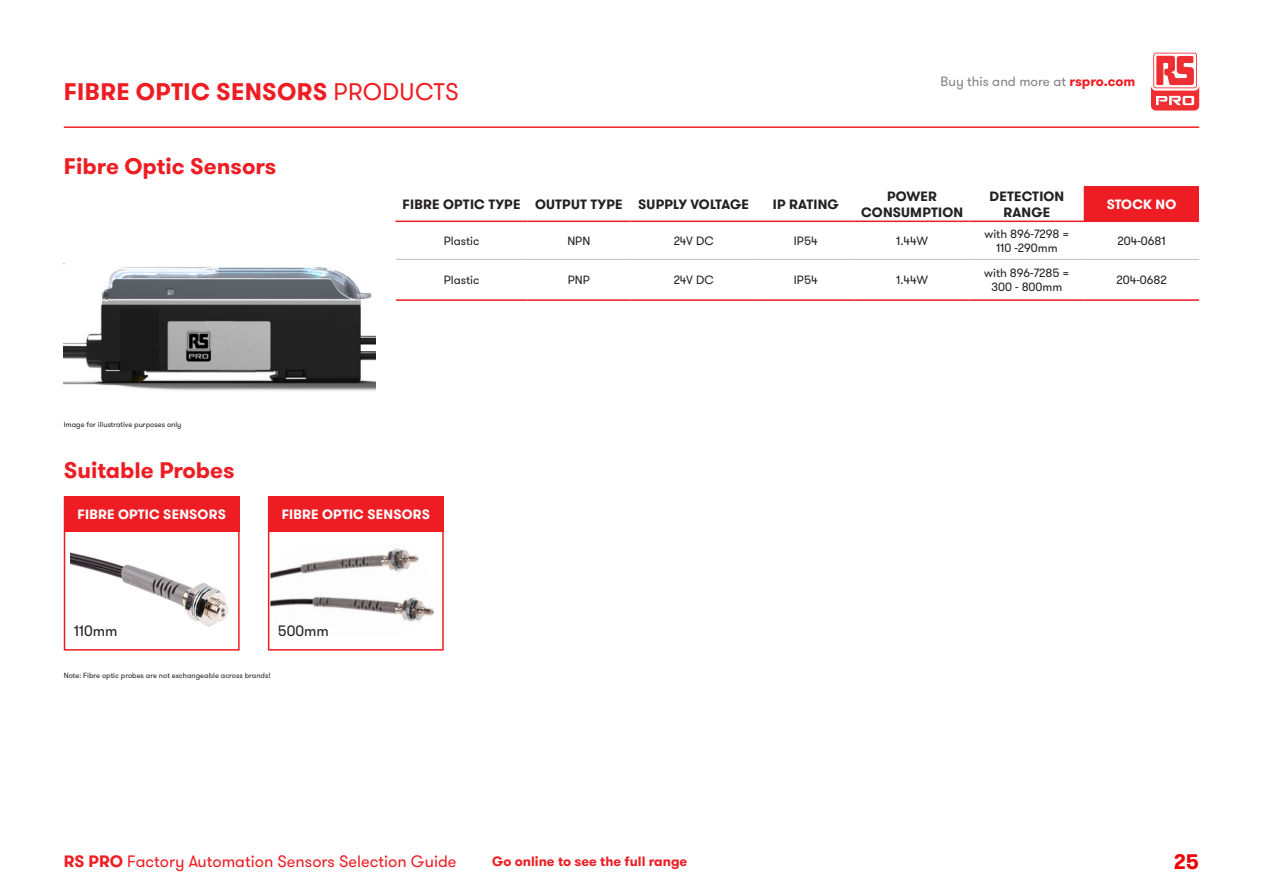
<style>
.page{position:relative;width:1263px;height:893px;background:#fff}
.page>*{position:absolute;margin:0;border:0;box-sizing:border-box;transform-origin:0 0}
.Category_H1{font:700 24px "GT Walsheim";letter-spacing:.015em;color:#ee1d23}
.Category_Header{font:700 22.5px "GT Walsheim";color:#ee1d23}
.t1{font:700 21px "GT Walsheim";color:#ef0000}
.t2{font:16.5px "GT Walsheim";color:#ee1d23}
.t3{font:15px "GT Walsheim";color:#231f20}
.Table_Header{font:700 13.5px/16.2px "GT Walsheim";letter-spacing:.015em;color:#231f20;text-align:center}
.Category_Header-2{font:700 13.5px "GT Walsheim";letter-spacing:.015em;color:#fff}
.t4{font:13.5px "GT Walsheim";color:#808285}
.t5{font:700 13.5px "GT Walsheim";color:#ee1d23}
.Table_Header-2{font:700 13.5px "GT Walsheim";letter-spacing:.015em;color:#fff}
.Table_Body{font:12px/14.4px "GT Walsheim";color:#231f20;text-align:center}
.t6{font:7.5px "GT Walsheim";color:#231f20}
.s1{font-weight:400}
.s2{font-weight:700;color:#ee1d23}
.s3{font-weight:700}
</style>
<div class="page">
<hr style="left:64px;top:126px;width:1135px;height:2px;background:#ee1d23">
<svg style="left:1151px;top:51px;width:48px;height:40px"></svg>
<svg style="left:1151px;top:53px;width:48px;height:58px"></svg>
<svg style="left:396px;top:186px;width:688px;height:35px"></svg>
<div style="left:1084px;top:186px;width:115px;height:35px;background:#ee1d23"></div>
<hr style="left:1084px;top:221px;width:115px;height:1px;background:#ee1d23">
<hr style="left:395px;top:221px;width:132px;height:1px;background:#ee1d23">
<hr style="left:527px;top:221px;width:103px;height:1px;background:#ee1d23">
<hr style="left:630px;top:221px;width:127px;height:1px;background:#ee1d23">
<hr style="left:757px;top:221px;width:98px;height:1px;background:#ee1d23">
<hr style="left:855px;top:221px;width:114px;height:1px;background:#ee1d23">
<hr style="left:969px;top:221px;width:115px;height:1px;background:#ee1d23">
<hr style="left:396px;top:299px;width:131px;height:2px;background:#ee1d23">
<hr style="left:527px;top:299px;width:103px;height:2px;background:#ee1d23">
<hr style="left:630px;top:299px;width:127px;height:2px;background:#ee1d23">
<hr style="left:757px;top:299px;width:98px;height:2px;background:#ee1d23">
<hr style="left:855px;top:299px;width:114px;height:2px;background:#ee1d23">
<hr style="left:969px;top:299px;width:115px;height:2px;background:#ee1d23">
<hr style="left:1084px;top:299px;width:115px;height:2px;background:#ee1d23">
<hr style="left:396px;top:259px;width:131px;height:1px;background:#bcbdc0">
<hr style="left:527px;top:259px;width:103px;height:1px;background:#bcbdc0">
<hr style="left:630px;top:259px;width:127px;height:1px;background:#bcbdc0">
<hr style="left:757px;top:259px;width:98px;height:1px;background:#bcbdc0">
<hr style="left:855px;top:259px;width:114px;height:1px;background:#bcbdc0">
<hr style="left:969px;top:259px;width:115px;height:1px;background:#bcbdc0">
<hr style="left:1084px;top:259px;width:115px;height:1px;background:#bcbdc0">
<img style="left:271px;top:548px;width:164px;height:74px">
<div style="left:268px;top:496px;width:176px;height:155px;border:2px solid #ee1d23"></div>
<div style="left:268px;top:496px;width:176px;height:35px;background:#ee1d23"></div>
<img style="left:70px;top:553px;width:159px;height:74px">
<div style="left:64px;top:496px;width:176px;height:155px;border:2px solid #ee1d23"></div>
<div style="left:64px;top:496px;width:176px;height:35px;background:#ee1d23"></div>
<img style="left:64px;top:263px;width:311px;height:128px">
<p class="Category_H1" style="left:64px;top:76px;width:397px">FIBRE OPTIC SENSORS <span class="s1">PRODUCTS</span></p>
<p class="Category_Header" style="left:64px;top:152px;width:214px">Fibre Optic Sensors</p>
<p class="t4" style="left:940px;top:72px;width:196px">Buy this and more at <span class="s2">rspro.com</span></p>
<p class="Table_Header" style="left:403px;top:196px;width:119px">FIBRE OPTIC TYPE</p>
<p class="Table_Header" style="left:535px;top:196px;width:89px">OUTPUT TYPE</p>
<p class="Table_Header" style="left:638px;top:196px;width:112px">SUPPLY VOLTAGE</p>
<p class="Table_Header" style="left:773px;top:196px;width:68px">IP RATING</p>
<p class="Table_Header" style="left:861px;top:188px;width:103px">POWER<br>CONSUMPTION</p>
<p class="Table_Header" style="left:989px;top:188px;width:76px">DETECTION<br>RANGE</p>
<p class="Table_Header-2" style="left:1107px;top:195px;width:71px">STOCK NO</p>
<p class="Table_Body" style="left:444px;top:234px;width:37px">Plastic</p>
<p class="Table_Body" style="left:567px;top:234px;width:25px">NPN</p>
<p class="Table_Body" style="left:674px;top:234px;width:42px">24V DC</p>
<p class="Table_Body" style="left:794px;top:234px;width:25px">IP54</p>
<p class="Table_Body" style="left:896px;top:234px;width:33px">1.44W</p>
<p class="Table_Body" style="left:984px;top:227px;width:86px">with 896-7298 =<br>110 -290mm</p>
<p class="Table_Body" style="left:1117px;top:234px;width:50px">204-0681</p>
<p class="Table_Body" style="left:444px;top:273px;width:37px">Plastic</p>
<p class="Table_Body" style="left:568px;top:273px;width:24px">PNP</p>
<p class="Table_Body" style="left:674px;top:273px;width:42px">24V DC</p>
<p class="Table_Body" style="left:794px;top:273px;width:25px">IP54</p>
<p class="Table_Body" style="left:896px;top:273px;width:33px">1.44W</p>
<p class="Table_Body" style="left:984px;top:266px;width:87px">with 896-7285 =<br>300 - 800mm</p>
<p class="Table_Body" style="left:1116px;top:273px;width:52px">204-0682</p>
<p class="t6" style="left:64px;top:419px;width:119px">Image for illustrative purposes only</p>
<p class="Category_Header" style="left:64px;top:456px;width:172px">Suitable Probes</p>
<p class="Category_Header-2" style="left:78px;top:505px;width:150px">FIBRE OPTIC SENSORS</p>
<p class="Category_Header-2" style="left:282px;top:505px;width:150px">FIBRE OPTIC SENSORS</p>
<p class="t3" style="left:74px;top:622px;width:45px">110mm</p>
<p class="t3" style="left:278px;top:622px;width:53px">500mm</p>
<p class="t6" style="left:64px;top:671px;width:208px">Note: Fibre optic probes are not exchangeable across brands!</p>
<h3 class="t2" style="left:64px;top:851px;width:394px"><span class="s3">RS PRO</span> Factory Automation Sensors Selection Guide</h3>
<p class="t5" style="left:492px;top:853px;width:197px">Go online to see the full range</p>
<h3 class="t1" style="left:1174px;top:848px;width:27px">25</h3>
</div>
